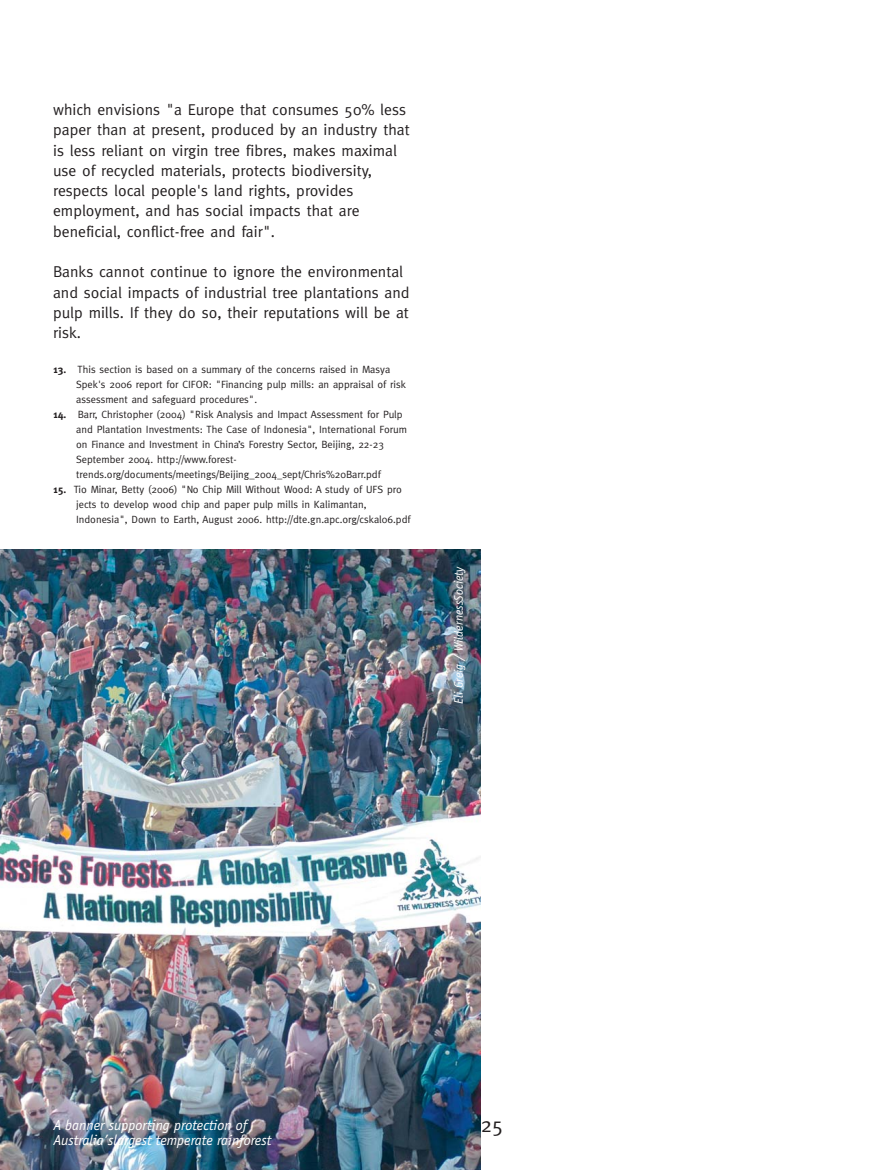
<style>
.page{position:relative;width:893px;height:1170px;background:#fff}
.page>*{position:absolute;margin:0;border:0;box-sizing:border-box;transform-origin:0 0}
.t1{font:21px "Meta";color:#231f20}
.t2{font:15.75px/20.2px "Meta";color:#231f20}
.t3{font:italic 15px/15px "Officina Sans";color:#fff}
.t4{font:italic 12.75px "Officina Sans";color:#fff}
.t5{font:10.5px/15px "Meta";color:#231f20}
.s1{font-weight:700}
</style>
<div class="page">
<img style="left:0;top:549px;width:480px;height:620px">
<p class="t2" style="left:53px;top:101px;width:358px">which envisions "a Europe that consumes 50% less paper than at present, produced by an industry that is less reliant on virgin tree fibres, makes maximal use of recycled materials, protects biodiversity, respects local people's land rights, provides employment, and has social impacts that are beneficial, conflict-free and fair".</p>
<h2 class="t2" style="left:53px;top:263px;width:358px">Banks cannot continue to ignore the environmental and social impacts of industrial tree plantations and pulp mills. If they do so, their reputations will be at risk.</h2>
<p class="t5" style="left:76px;top:363px;width:331px;text-indent:-23px"><span class="s1">13.</span> This section is based on a summary of the concerns raised in Masya<br>Spek's 2006 report for CIFOR: "Financing pulp mills: an appraisal of risk assessment and safeguard procedures".</p>
<p class="t5" style="left:76px;top:408px;width:332px;text-indent:-23px"><span class="s1">14.</span> Barr, Christopher (2004) "Risk Analysis and Impact Assessment for Pulp and Plantation Investments: The Case of Indonesia", International Forum on Finance and Investment in China’s Forestry Sector, Beijing, 22-23<br>September 2004. http://www.forest&shy;trends.org/documents/meetings/Beijing_2004_sept/Chris%20Barr.pdf</p>
<p class="t5" style="left:76px;top:483px;width:336px;text-indent:-23px"><span class="s1">15.</span> Tio Minar, Betty (2006) "No Chip Mill Without Wood: A study of UFS pro jects to develop wood chip and paper pulp mills in Kalimantan,<br>Indonesia", Down to Earth, August 2006. http://dte.gn.apc.org/cskal06.pdf</p>
<p class="t4" style="left:454px;top:703px;width:139px;rotate:-90deg">Eli Greig / WildernessSociety</p>
<h3 class="t3" style="left:54px;top:1118px;width:219px">A banner supporting protection of<br>Australia’slargest temperate rainforest</h3>
<h1 class="t1" style="left:481px;top:1116px;width:24px">25</h1>
</div>
